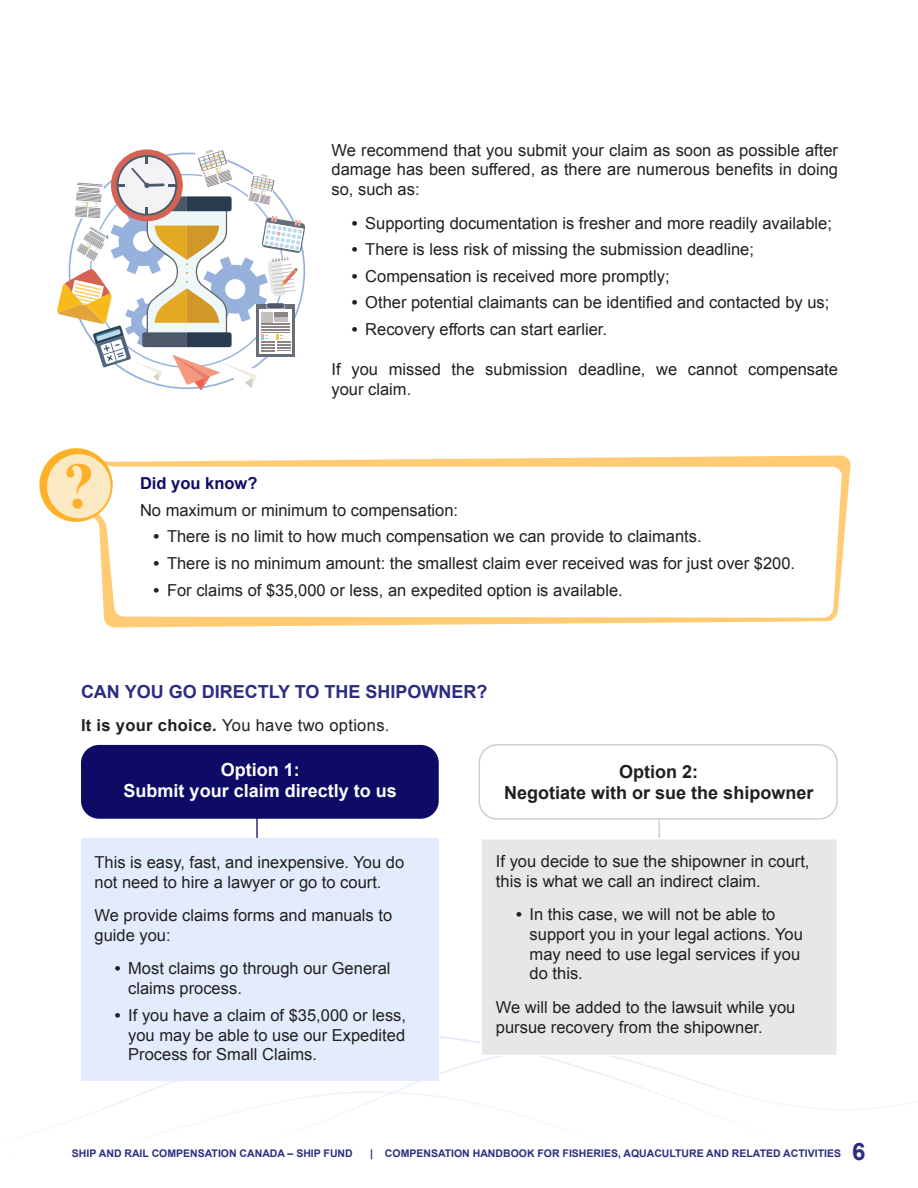
<style>
.page{position:relative;width:918px;height:1188px;background:#fff}
.page>*{position:absolute;margin:0;border:0;box-sizing:border-box;transform-origin:0 0}
.t1{font:700 24px "Arial";color:#2c2d81}
.t2{font:700 18px/21px "Arial";color:#231f20;text-align:center}
.t3{font:700 18px/21px "Arial";color:#fff;text-align:center}
.t4{font:700 18px "Arial";color:#2c2d81}
.t5{font:16.5px/19.8px "Arial";color:#231f20}
.t6{font:16.5px "Arial";letter-spacing:.02em;color:#231f20}
.t7{font:700 16.5px "Arial";color:#0e0b66}
.t8{font:700 10.5px "Arial";color:#2c2d81}
.s1{font-weight:700}
</style>
<div class="page">
<svg style="left:85px;top:1036px;width:695px;height:80px"></svg>
<svg style="left:57px;top:149px;width:248px;height:241px"></svg>
<hr style="left:256px;top:792px;width:2px;height:178px;background:#2c2d81">
<hr style="left:658px;top:807px;width:2px;height:55px;background:#cdced0">
<div style="left:480px;top:838px;width:358px;height:218px;background:#e6e7e9;border:2px solid #fff"></div>
<div style="left:81px;top:745px;width:358px;height:74px;background:#0e0b66;border-radius:18px"></div>
<div style="left:479px;top:745px;width:358px;height:74px;background:#fff;border-radius:18px"></div>
<div style="left:478px;top:744px;width:360px;height:76px;border:2px solid #cdced0;border-radius:18px"></div>
<div style="left:81px;top:838px;width:358px;height:243px;background:#e2ecfd"></div>
<svg style="left:97px;top:455px;width:754px;height:173px"></svg>
<svg style="left:39px;top:448px;width:74px;height:74px"></svg>
<p class="t5" style="left:332px;top:140px;width:508px;text-align:justify">We recommend that you submit your claim as soon as possible after damage has been suffered, as there are numerous benefits in doing so, such as:</p>
<p class="t5" style="left:352px;top:213px;width:482px"><span class="s1">•</span> Supporting documentation is fresher and more readily available;</p>
<p class="t5" style="left:352px;top:240px;width:404px"><span class="s1">•</span> There is less risk of missing the submission deadline;</p>
<p class="t5" style="left:352px;top:266px;width:319px"><span class="s1">•</span> Compensation is received more promptly;</p>
<p class="t5" style="left:352px;top:293px;width:479px"><span class="s1">•</span> Other potential claimants can be identified and contacted by us;</p>
<p class="t5" style="left:352px;top:319px;width:257px"><span class="s1">•</span> Recovery efforts can start earlier.</p>
<p class="t5" style="left:332px;top:359px;width:508px">If you missed the submission deadline, we cannot compensate your claim.</p>
<p class="t7" style="left:140px;top:473px;width:119px">Did you know?</p>
<p class="t5" style="left:140px;top:500px;width:320px">No maximum or minimum to compensation:</p>
<p class="t5" style="left:154px;top:527px;width:550px"><span class="s1">•</span> There is no limit to how much compensation we can provide to claimants.</p>
<p class="t5" style="left:154px;top:554px;width:643px"><span class="s1">•</span> There is no minimum amount: the smallest claim ever received was for just over $200.</p>
<p class="t5" style="left:154px;top:580px;width:471px"><span class="s1">•</span> For claims of $35,000 or less, an expedited option is available.</p>
<p class="t4" style="left:81px;top:680px;width:408px">CAN YOU GO DIRECTLY TO THE SHIPOWNER?</p>
<p class="t6" style="left:81px;top:715px;width:310px"><span class="s1">It is your choice.</span> You have two options.</p>
<p class="t3" style="left:124px;top:760px;width:275px">Option 1:<br>Submit your claim directly to us</p>
<p class="t2" style="left:504px;top:761px;width:311px">Option 2:<br>Negotiate with or sue the shipowner</p>
<p class="t5" style="left:94px;top:853px;width:311px">This is easy, fast, and inexpensive. You do not need to hire a lawyer or go to court.</p>
<p class="t5" style="left:94px;top:906px;width:299px">We provide claims forms and manuals to guide you:</p>
<p class="t5" style="left:128px;top:959px;width:264px;text-indent:-13px"><span class="s1">•</span> Most claims go through our General claims process.</p>
<p class="t5" style="left:128px;top:1005px;width:279px;text-align:justify;text-indent:-13px"><span class="s1">•</span> If you have a claim of $35,000 or less, you may be able to use our Expedited Process for Small Claims.</p>
<p class="t5" style="left:496px;top:851px;width:315px">If you decide to sue the shipowner in court, this is what we call an indirect claim.</p>
<p class="t5" style="left:530px;top:905px;width:275px;text-indent:-13px"><span class="s1">•</span> In this case, we will not be able to support you in your legal actions. You may need to use legal services if you do this.</p>
<p class="t5" style="left:496px;top:997px;width:301px">We will be added to the lawsuit while you pursue recovery from the shipowner.</p>
<p class="t8" style="left:72px;top:1146px;width:282px">SHIP AND RAIL COMPENSATION CANADA – SHIP FUND</p>
<p class="t8" style="left:370px;top:1146px;width:472px">| COMPENSATION HANDBOOK FOR FISHERIES, AQUACULTURE AND RELATED ACTIVITIES</p>
<h1 class="t1" style="left:852px;top:1136px;width:15px">6</h1>
</div>
